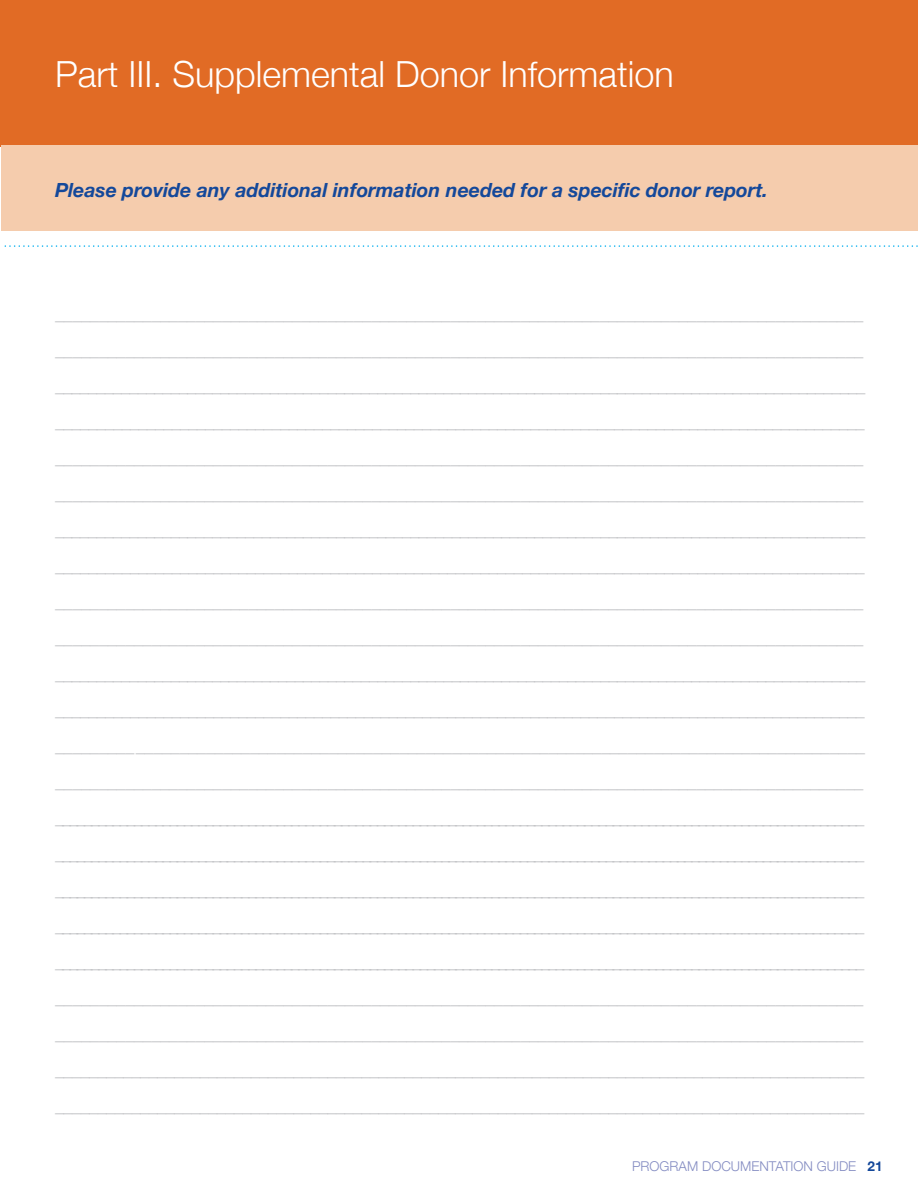
<style>
.page{position:relative;width:918px;height:1188px;background:#fff}
.page>*{position:absolute;margin:0;border:0;box-sizing:border-box;transform-origin:0 0}
.t1{font:300 36px "Helvetica Neue";color:#fff}
.t2{font:italic 700 19.5px "Helvetica Neue";color:#14489a}
.t3{font:18px/36px "Times";color:#bcbdc0;text-align:justify}
.t4{font:300 13.5px "Helvetica Neue";color:#848cc2}
.s1{font-weight:700;color:#14489a}
</style>
<div class="page">
<div style="left:0;top:0;width:918px;height:147px;background:#e16b25"></div>
<div style="left:1px;top:145px;width:917px;height:86px;background:#f5ccad"></div>
<svg style="left:5px;top:245px;width:913px;height:2px"></svg>
<p class="t1" style="left:55px;top:52px;width:620px">Part III. Supplemental Donor Information</p>
<p class="t2" style="left:55px;top:178px;width:714px">Please provide any additional information needed for a specific donor report.</p>
<p class="t3" style="left:55px;top:294px;width:812px">____________________________________________________________________________________________ ____________________________________________________________________________________________ __________________________________________________________________________________________________ _________________________________________________________________________________________________ ____________________________________________________________________________________________ ____________________________________________________________________________________________ __________________________________________________________________________________________________ _________________________________________________________________________________________________ ____________________________________________________________________________________________ ____________________________________________________________________________________________ __________________________________________________________________________________________________ _________________________________________________________________________________________________ ____________________________________________________________________________________________ ____________________________________________________________________________________________ _________________________________________________________________________________________________________________ _________________________________________________________________________________________________________________ _________________________________________________________________________________________________________________ _________________________________________________________________________________________________________________ _________________________________________________________________________________________________________________ ____________________________________________________________________________________________ ____________________________________________________________________________________________ _______________________________________________________________________________________________ _______________________________________________________________________________________________</p>
<p class="t4" style="left:632px;top:1158px;width:252px">PROGRAM DOCUMENTATION GUIDE <span class="s1">21</span></p>
</div>
